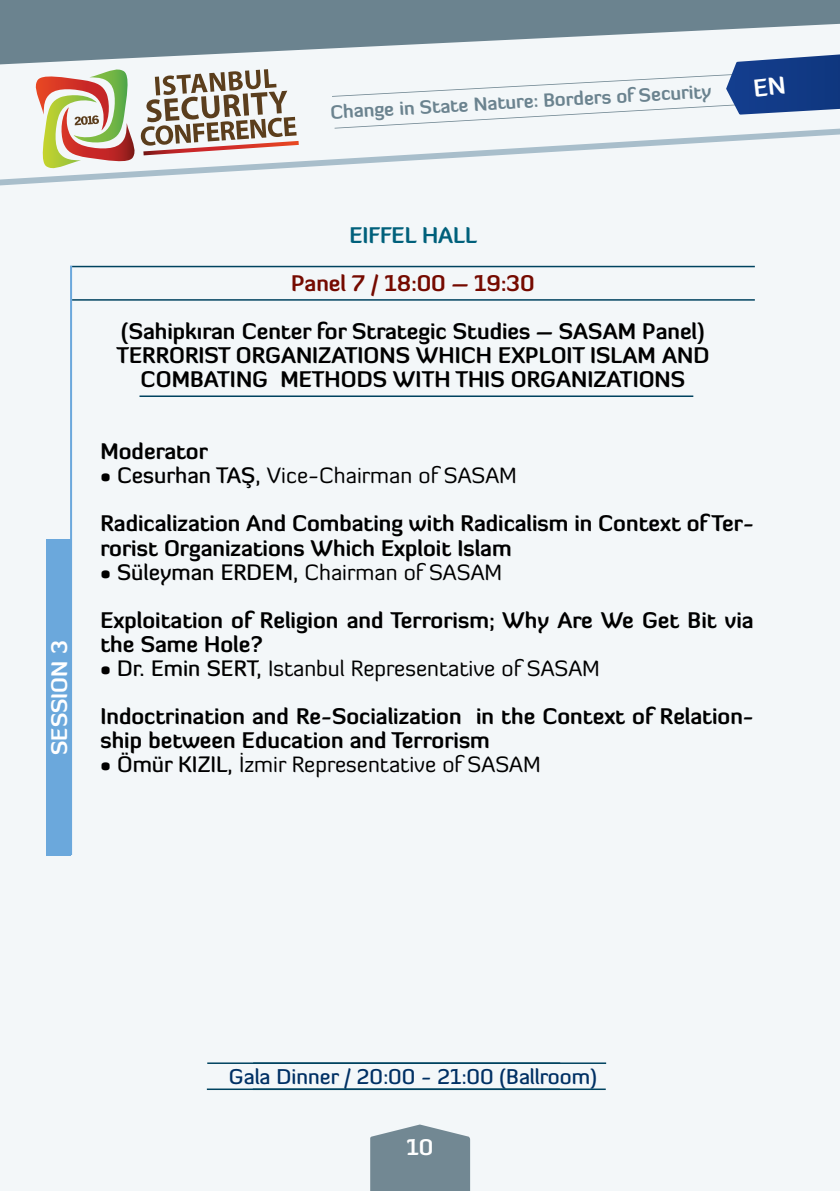
<style>
.page{position:relative;width:840px;height:1191px;background:#fff}
.page>*{position:absolute;margin:0;border:0;box-sizing:border-box;transform-origin:0 0}
.t1{font:700 22px/48px "Diavlo";color:#000}
.t2{font:22px "Diavlo";color:#000}
.t3{font:700 22px "Diavlo";color:#750a00}
.t4{font:700 22px "Diavlo";color:#fff}
.t5{font:700 22px "Diavlo";color:#00607b}
.t6{font:500 21px "Diavlo";color:#003064}
.t7{font:700 18.6px "Diavlo";color:#6b838f}
.s1{font-weight:500}
.s2{font-weight:400}
</style>
<div class="page">
<div style="left:0;top:0;width:839px;height:1191px;background:#f3f7f9"></div>
<hr style="left:839px;top:0;width:1px;height:1191px;background:#f3f7f9">
<svg style="left:0;top:0;width:839px;height:65px;fill:#6b838f"></svg>
<svg style="left:0;top:129px;width:839px;height:57px"></svg>
<svg style="left:370px;top:1124px;width:100px;height:67px;background:#7f939d"></svg>
<svg style="left:34px;top:69px;width:264px;height:101px"></svg>
<hr style="left:72px;top:266px;width:682px;height:1px;background:#004360">
<hr style="left:72px;top:299px;width:682px;height:2px;background:#004360">
<hr style="left:139px;top:395px;width:554px;height:2px;background:#004360">
<hr style="left:207px;top:1062px;width:398px;height:2px;background:#004360">
<hr style="left:207px;top:1088px;width:398px;height:2px;background:#004360">
<div style="left:46px;top:539px;width:25px;height:316px;background:#6ba8dc"></div>
<hr style="left:70px;top:265px;width:2px;height:590px;background:#6ba8dc">
<svg style="left:332px;top:54px;width:507px;height:75px"></svg>
<p class="t7" style="left:329px;top:100px;width:383px;rotate:-3deg">Change in State Nature: Borders of Security</p>
<p class="t4" style="left:45px;top:755px;width:116px;rotate:-90deg">SESSION 3</p>
<p class="t5" style="left:349px;top:221px;width:129px">EIFFEL HALL</p>
<p class="t3" style="left:291px;top:269px;width:245px">Panel 7 / 18:00 – 19:30</p>
<p class="t1" style="left:116px;top:319px;width:594px;line-height:24px;text-align:center">(Sahipkıran Center for Strategic Studies – SASAM Panel)<br>TERRORIST ORGANIZATIONS WHICH EXPLOIT ISLAM AND<br>COMBATING METHODS WITH THIS ORGANIZATIONS</p>
<p class="t1" style="left:100px;top:427px;width:109px">Moderator</p>
<p class="t1" style="left:100px;top:451px;width:654px"><span class="s1">• Cesurhan TAŞ,</span> <span class="s2">Vice-Chairman of SASAM<br></span>Radicalization And Combating with Radicalism in Context of Ter-</p>
<p class="t1" style="left:100px;top:523px;width:412px">rorist Organizations Which Exploit Islam</p>
<p class="t1" style="left:100px;top:547px;width:654px"><span class="s1">• Süleyman ERDEM,</span> <span class="s2">Chairman of SASAM<br></span>Exploitation of Religion and Terrorism; Why Are We Get Bit via</p>
<p class="t1" style="left:100px;top:619px;width:164px">the Same Hole?</p>
<p class="t1" style="left:100px;top:643px;width:654px"><span class="s1">• Dr. Emin SERT,</span> <span class="s2">Istanbul Representative of SASAM<br></span>Indoctrination and Re-Socialization in the Context of Relation-</p>
<p class="t1" style="left:100px;top:715px;width:391px">ship between Education and Terrorism</p>
<p class="t2" style="left:100px;top:750px;width:441px"><span class="s1">• Ömür KIZIL,</span> İzmir Representative of SASAM</p>
<p class="t6" style="left:229px;top:1063px;width:369px">Gala Dinner / 20:00 - 21:00 (Ballroom)</p>
<p class="t4" style="left:406px;top:1132px;width:28px">10</p>
</div>
